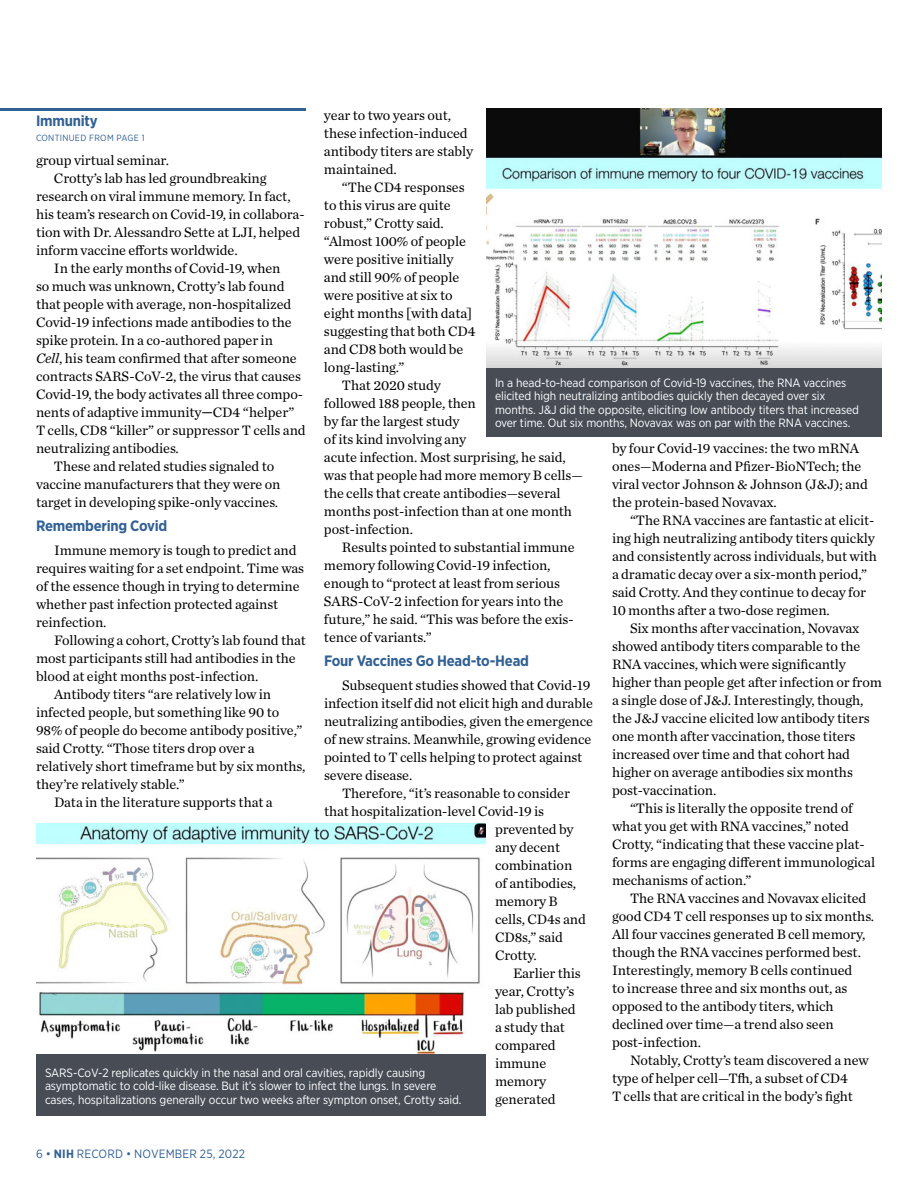
<style>
.page{position:relative;width:918px;height:1188px;background:#fff}
.page>*{position:absolute;margin:0;border:0;box-sizing:border-box;transform-origin:0 0}
.Head_2_Subheads_Body{font:700 15px "Gotham Narrow";letter-spacing:-.015em;color:#316094}
.Body_1{font:14.25px/18px "Chronicle Text G1";letter-spacing:-.005em;color:#000}
.Photo_caption_revers{font:12px/13.5px "Gotham Narrow";letter-spacing:-.01em;color:#fff}
.Body_2__Briefs_and_S{font:12px "Gotham Narrow";letter-spacing:.015em;color:#316094}
.Page_jump{font:9px "Gotham Narrow";letter-spacing:.03em;color:#316094}
.s1{font-style:italic}
.s2{font-family:"Gotham Narrow"}
.s3{font-weight:700}
</style>
<div class="page">
<img style="left:486px;top:108px;width:396px;height:260px">
<hr style="left:0;top:108px;width:306px;height:3px;background:#316094">
<div style="left:486px;top:368px;width:396px;height:68px;background:#474c55"></div>
<img style="left:36px;top:824px;width:450px;height:231px">
<div style="left:36px;top:1055px;width:450px;height:61px;background:#474c55"></div>
<p class="Body_1" style="left:324px;top:105px;width:151px">year to two years out, these infection-induced antibody titers are stably maintained.</p>
<p class="Body_1" style="left:324px;top:177px;width:153px;text-indent:18px">“The CD4 responses to this virus are quite robust,” Crotty said. “Almost 100% of people were positive initially and still 90% of people were positive at six to eight months [with data] suggesting that both CD4 and CD8 both would be long-lasting.”</p>
<p class="Body_1" style="left:324px;top:375px;width:260px;text-indent:18px">That 2020 study<br>followed 188 people, then<br>by far the largest study<br>of its kind involving any<br>acute infection. Most surprising, he said, was that people had more memory B cells— the cells that create antibodies—several months post-infection than at one month post-infection.</p>
<p class="Body_1" style="left:324px;top:537px;width:252px;text-indent:18px">Results pointed to substantial immune memory following Covid-19 infection, enough to “protect at least from serious SARS-CoV-2 infection for years into the future,” he said. “This was before the exis&shy;tence of variants.”</p>
<p class="Head_2_Subheads_Body" style="left:324px;top:651px;width:207px">Four Vaccines Go Head-to-Head</p>
<p class="Body_1" style="left:324px;top:675px;width:271px;text-indent:18px">Subsequent studies showed that Covid-19 infection itself did not elicit high and durable neutralizing antibodies, given the emergence of new strains. Meanwhile, growing evidence pointed to T cells helping to protect against severe disease.</p>
<p class="Body_1" style="left:342px;top:783px;width:229px">Therefore, “it’s reasonable to consider</p>
<p class="Body_1" style="left:324px;top:801px;width:222px">that hospitalization-level Covid-19 is</p>
<p class="Body_1" style="left:495px;top:819px;width:80px">prevented by</p>
<p class="Body_1" style="left:495px;top:837px;width:67px">any decent</p>
<p class="Body_1" style="left:495px;top:855px;width:79px">combination</p>
<p class="Body_1" style="left:495px;top:873px;width:83px">of antibodies,</p>
<p class="Body_1" style="left:495px;top:891px;width:64px">memory B</p>
<p class="Body_1" style="left:495px;top:909px;width:92px">cells, CD4s and</p>
<p class="Body_1" style="left:495px;top:927px;width:70px">CD8s,” said</p>
<p class="Body_1" style="left:495px;top:945px;width:43px">Crotty.</p>
<p class="Body_1" style="left:495px;top:963px;width:87px;text-indent:18px">Earlier this year, Crotty’s lab published a study that compared immune memory generated</p>
<p class="Head_2_Subheads_Body" style="left:36px;top:111px;width:63px">Immunity</p>
<p class="Page_jump" style="left:36px;top:132px;width:110px">CONTINUED FROM PAGE 1</p>
<p class="Body_1" style="left:36px;top:150px;width:135px">group virtual seminar.</p>
<p class="Body_1" style="left:36px;top:168px;width:270px;text-indent:18px">Crotty’s lab has led groundbreaking research on viral immune memory. In fact, his team’s research on Covid-19, in collabora&shy;tion with Dr. Alessandro Sette at LJI, helped inform vaccine efforts worldwide.</p>
<p class="Body_1" style="left:36px;top:258px;width:271px;text-indent:18px">In the early months of Covid-19, when<br>so much was unknown, Crotty’s lab found that people with average, non-hospitalized Covid-19 infections made antibodies to the spike protein. In a co-authored paper in<br><span class="s1">Cell</span>, his team confirmed that after someone contracts SARS-CoV-2, the virus that causes Covid-19, the body activates all three compo&shy;nents of adaptive immunity<span class="s2">—</span>CD4 “helper” T cells, CD8 “killer” or suppressor T cells and neutralizing antibodies.</p>
<p class="Body_1" style="left:36px;top:456px;width:246px;text-indent:18px">These and related studies signaled to vaccine manufacturers that they were on target in developing spike-only vaccines.</p>
<p class="Head_2_Subheads_Body" style="left:36px;top:516px;width:133px">Remembering Covid</p>
<p class="Body_1" style="left:36px;top:540px;width:270px;text-indent:18px">Immune memory is tough to predict and requires waiting for a set endpoint. Time was of the essence though in trying to determine whether past infection protected against reinfection.</p>
<p class="Body_1" style="left:36px;top:630px;width:272px;text-indent:18px">Following a cohort, Crotty’s lab found that most participants still had antibodies in the blood at eight months post-infection.</p>
<p class="Body_1" style="left:36px;top:684px;width:271px;text-indent:18px">Antibody titers “are relatively low in infected people, but something like 90 to 98% of people do become antibody positive,” said Crotty. “Those titers drop over a relatively short timeframe but by six months, they’re relatively stable.”</p>
<p class="Body_1" style="left:54px;top:792px;width:220px">Data in the literature supports that a</p>
<p class="Photo_caption_revers" style="left:495px;top:376px;width:366px">In a head-to-head comparison of Covid-19 vaccines, the RNA vaccines elicited high neutralizing antibodies quickly then decayed over six months. J&amp;J did the opposite, eliciting low antibody titers that increased over time. Out six months, Novavax was on par with the RNA vaccines.</p>
<p class="Body_1" style="left:612px;top:438px;width:257px">by four Covid-19 vaccines: the two mRNA ones—Moderna and Pfizer-BioNTech; the viral vector Johnson &amp; Johnson (J&amp;J); and the protein-based Novavax.</p>
<p class="Body_1" style="left:612px;top:510px;width:267px;text-indent:18px">“The RNA vaccines are fantastic at elicit&shy;ing high neutralizing antibody titers quickly and consistently across individuals, but with a dramatic decay over a six-month period,” said Crotty. And they continue to decay for 10 months after a two-dose regimen.</p>
<p class="Body_1" style="left:612px;top:618px;width:272px;text-indent:18px">Six months after vaccination, Novavax showed antibody titers comparable to the RNA vaccines, which were significantly higher than people get after infection or from a single dose of J&amp;J. Interestingly, though, the J&amp;J vaccine elicited low antibody titers one month after vaccination, those titers increased over time and that cohort had higher on average antibodies six months post-vaccination.</p>
<p class="Body_1" style="left:612px;top:798px;width:265px;text-indent:18px">“This is literally the opposite trend of what you get with RNA vaccines,” noted Crotty, “indicating that these vaccine plat&shy;forms are engaging different immunological mechanisms of action.”</p>
<p class="Body_1" style="left:612px;top:888px;width:264px;text-indent:18px">The RNA vaccines and Novavax elicited good CD4 T cell responses up to six months.<br>All four vaccines generated B cell memory, though the RNA vaccines performed best.<br>Interestingly, memory B cells continued<br>to increase three and six months out, as opposed to the antibody titers, which declined over time—a trend also seen post-infection.</p>
<p class="Body_1" style="left:612px;top:1050px;width:258px;text-indent:18px">Notably, Crotty’s team discovered a new type of helper cell—Tfh, a subset of CD4<br>T cells that are critical in the body’s fight</p>
<p class="Photo_caption_revers" style="left:45px;top:1065px;width:416px">SARS-CoV-2 replicates quickly in the nasal and oral cavities, rapidly causing asymptomatic to cold-like disease. But it’s slower to infect the lungs. In severe cases, hospitalizations generally occur two weeks after sympton onset, Crotty said.</p>
<p class="Body_2__Briefs_and_S" style="left:36px;top:1146px;width:211px">6 • <span class="s3">NIH</span> RECORD • NOVEMBER 25, 2022</p>
</div>
